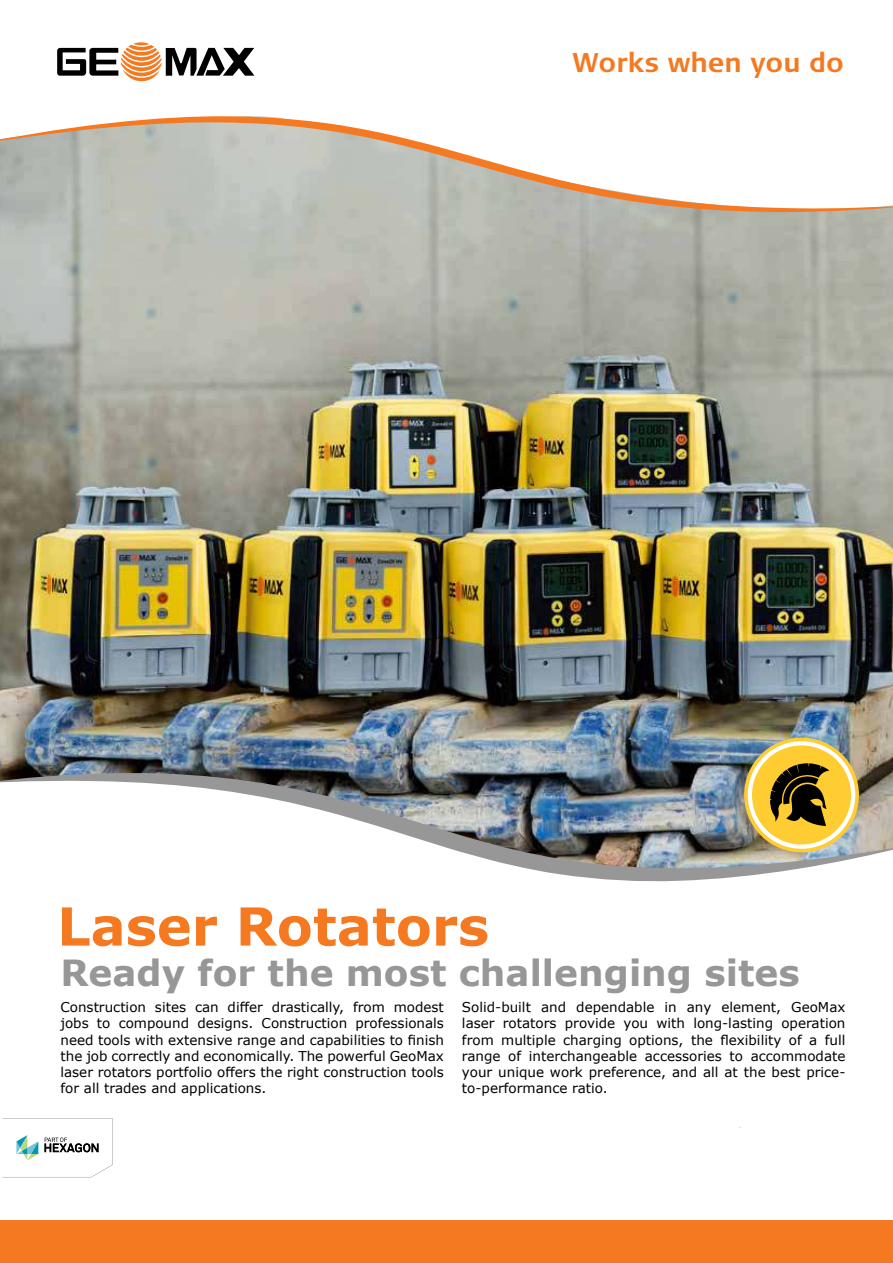
<style>
.page{position:relative;width:893px;height:1263px;background:#fff}
.page>*{position:absolute;margin:0;border:0;box-sizing:border-box;transform-origin:0 0}
.t1{font:700 52.5px "Verdana";color:#f47920}
.t2{font:700 36px "Verdana";color:#979797}
.t3{font:700 27px "Signa Pro";color:#f47920}
.t4{font:13.5px/16.2px "Verdana";color:#000;text-align:justify}
</style>
<div class="page">
<img style="left:0;top:212px;width:893px;height:561px">
<hr style="left:133px;top:42px;width:16px;height:3px;background:#f47920;border-radius:50%">
<svg style="left:57px;top:45px;width:197px;height:36px"></svg>
<svg style="left:0;top:116px;width:893px;height:96px"></svg>
<img style="left:0;top:773px;width:893px;height:109px">
<svg style="left:744px;top:737px;width:115px;height:115px"></svg>
<svg style="left:748px;top:741px;width:107px;height:108px;background:#bca24d"></svg>
<div style="left:0;top:1221px;width:893px;height:42px;background:#f47920"></div>
<svg style="left:2px;top:1118px;width:111px;height:59px"></svg>
<h3 class="t3" style="left:572px;top:51px;width:273px">Works when you do</h3>
<h1 class="t1" style="left:57px;top:905px;width:433px">Laser Rotators</h1>
<h2 class="t2" style="left:60px;top:959px;width:741px">Ready for the most challenging sites</h2>
<p class="t4" style="left:60px;top:999px;width:385px">Construction sites can differ drastically, from modest jobs to compound designs. Construction professionals need tools with extensive range and capabilities to finish the job correctly and economically. The powerful GeoMax laser rotators portfolio offers the right construction tools for all trades and applications.</p>
<p class="t4" style="left:462px;top:999px;width:385px">Solid-built and dependable in any element, GeoMax laser rotators provide you with long-lasting operation from multiple charging options, the flexibility of a full range of interchangeable accessories to accommodate your unique work preference, and all at the best price&shy;to-performance ratio.</p>
</div>
